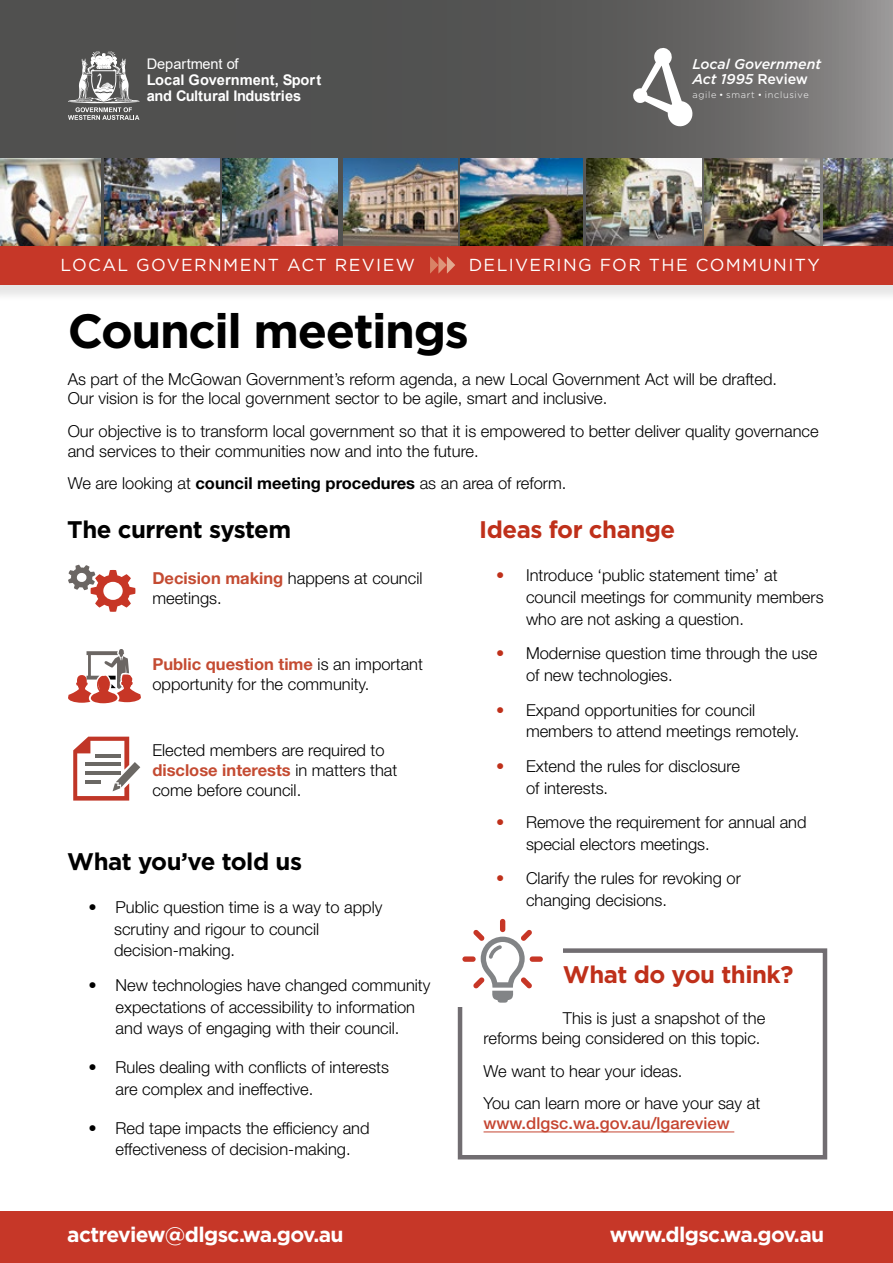
<style>
.page{position:relative;width:893px;height:1263px;background:#fff}
.page>*{position:absolute;margin:0;border:0;box-sizing:border-box;transform-origin:0 0}
.H1_LG_Publications{font:700 48px "Gotham";letter-spacing:-.03em;color:#000}
.H2_LG_Publications{font:700 24px "Gotham";letter-spacing:-.02em;color:#000}
.H2_LG_Publications-2{font:700 24px "Gotham";letter-spacing:-.02em;color:#bf301a}
.P_-_bullets_letters{font:700 24px "Gotham";letter-spacing:-.02em;color:#bf301a}
.H1_LG_Publications-2{font:700 21px "Gotham";letter-spacing:-.03em;color:#fff}
.H1_LG_Publications-3{font:17.4px "Gotham";letter-spacing:.08em;color:#fff}
.Body_LG_Publications{font:300 16.5px/19.8px "Helvetica Neue LT Std";color:#000}
.P_-_bullets_letters-2{font:300 16.5px/21.8px "Helvetica Neue LT Std";color:#000}
.t1{font:700 14.7px/16px "Arial";color:#fff}
.LG_act_review_text{font:italic 500 14.1px/15px "Gotham";color:#fff}
.LG_act_review_text-2{font:300 9.15px "Gotham";letter-spacing:.075em;color:#fff}
.s1{font-weight:400}
.s2{font-style:normal}
.s3{font-weight:700}
.s4{font-weight:700;color:#c44b32}
.s5{color:#bf301a}
.s6{font-weight:500;color:#c54531}
</style>
<div class="page">
<svg style="left:68px;top:649px;width:73px;height:54px"></svg>
<svg style="left:68px;top:565px;width:67px;height:47px"></svg>
<div style="left:0;top:1212px;width:893px;height:51px;background:#c63728"></div>
<svg style="left:73px;top:737px;width:67px;height:63px"></svg>
<hr style="left:484px;top:1131px;width:250px;height:1px;background:#c54531">
<div style="left:458px;top:948px;width:369px;height:211px;border:4px solid #716d71"></div>
<div style="left:446px;top:913px;width:117px;height:94px;background:#fff"></div>
<div style="left:500px;top:919px;width:5px;height:13px;background:#c73626;border-radius:3px"></div>
<div style="left:462px;top:956px;width:14px;height:6px;background:#c73626;border-radius:3px"></div>
<div style="left:530px;top:956px;width:13px;height:6px;background:#c73626;border-radius:3px"></div>
<svg style="left:473px;top:930px;width:59px;height:73px"></svg>
<svg style="left:0;top:0;width:893px;height:246px;background:#5c5c5b"></svg>
<div style="left:0;top:248px;width:893px;height:53px;background:#000;opacity:.1"></div>
<div style="left:0;top:246px;width:893px;height:38px;background:#c63728"></div>
<svg style="left:68px;top:51px;width:71px;height:69px;background:#828281"></svg>
<img style="left:0;top:158px;width:101px;height:87px">
<img style="left:104px;top:158px;width:115px;height:87px">
<img style="left:223px;top:158px;width:115px;height:87px">
<img style="left:343px;top:158px;width:114px;height:87px">
<img style="left:461px;top:158px;width:122px;height:87px">
<img style="left:586px;top:158px;width:115px;height:87px">
<img style="left:705px;top:158px;width:115px;height:87px">
<img style="left:823px;top:158px;width:70px;height:87px">
<svg style="left:632px;top:47px;width:62px;height:81px"></svg>
<svg style="left:430px;top:256px;width:25px;height:18px"></svg>
<p class="t1" style="left:147px;top:56px;width:176px"><span class="s1">Department of<br></span>Local Government, Sport and Cultural Industries</p>
<p class="LG_act_review_text" style="left:692px;top:56px;width:130px">Local Government<br>Act 1995 <span class="s2">Review</span></p>
<p class="LG_act_review_text-2" style="left:692px;top:89px;width:118px">agile • smart • inclusive</p>
<h1 class="H1_LG_Publications-3" style="left:61px;top:256px;width:356px">LOCAL GOVERNMENT ACT REVIEW</h1>
<h1 class="H1_LG_Publications-3" style="left:469px;top:256px;width:353px">DELIVERING FOR THE COMMUNITY</h1>
<h1 class="H1_LG_Publications" style="left:68px;top:303px;width:403px">Council meetings</h1>
<p class="Body_LG_Publications" style="left:68px;top:368px;width:711px">As part of the McGowan Government’s reform agenda, a new Local Government Act will be drafted.<br>Our vision is for the local government sector to be agile, smart and inclusive.</p>
<p class="Body_LG_Publications" style="left:68px;top:421px;width:752px">Our objective is to transform local government so that it is empowered to better deliver quality governance and services to their communities now and into the future.</p>
<p class="Body_LG_Publications" style="left:68px;top:473px;width:500px">We are looking at <span class="s3">council meeting procedures</span> as an area of reform.</p>
<p class="H2_LG_Publications" style="left:67px;top:516px;width:225px">The current system</p>
<p class="Body_LG_Publications" style="left:152px;top:568px;width:272px"><span class="s4">Decision making</span> happens at council meetings.</p>
<p class="Body_LG_Publications" style="left:152px;top:654px;width:272px"><span class="s4">Public question time</span> is an important opportunity for the community.</p>
<p class="Body_LG_Publications" style="left:152px;top:740px;width:247px">Elected members are required to <span class="s4">disclose interests</span> in matters that come before council.</p>
<p class="H2_LG_Publications" style="left:67px;top:847px;width:236px">What you’ve told us</p>
<p class="Body_LG_Publications" style="left:89px;top:897px;width:295px">• Public question time is a way to apply</p>
<p class="P_-_bullets_letters-2" style="left:114px;top:917px;width:207px">scrutiny and rigour to council decision-making.</p>
<p class="Body_LG_Publications" style="left:116px;top:974px;width:316px;line-height:21.8px;text-indent:-27px">• New technologies have changed community expectations of accessibility to information and ways of engaging with their council.</p>
<p class="Body_LG_Publications" style="left:116px;top:1056px;width:275px;line-height:21.8px;text-indent:-27px">• Rules dealing with conflicts of interests are complex and ineffective.</p>
<p class="Body_LG_Publications" style="left:89px;top:1116px;width:282px;line-height:21.8px;text-align:center">• Red tape impacts the efficiency and effectiveness of decision-making.</p>
<p class="P_-_bullets_letters" style="left:479px;top:516px;width:198px">Ideas for change</p>
<p class="Body_LG_Publications" style="left:496px;top:565px;width:283px"><span class="s5">•</span> Introduce ‘public statement time’ at</p>
<p class="P_-_bullets_letters-2" style="left:526px;top:586px;width:299px">council meetings for community members who are not asking a question.</p>
<p class="Body_LG_Publications" style="left:496px;top:643px;width:322px"><span class="s5">•</span> Modernise question time through the use</p>
<p class="P_-_bullets_letters-2" style="left:526px;top:664px;width:148px">of new technologies.</p>
<p class="Body_LG_Publications" style="left:496px;top:699px;width:260px"><span class="s5">•</span> Expand opportunities for council</p>
<p class="P_-_bullets_letters-2" style="left:526px;top:720px;width:275px">members to attend meetings remotely.</p>
<p class="Body_LG_Publications" style="left:496px;top:756px;width:245px"><span class="s5">•</span> Extend the rules for disclosure</p>
<p class="P_-_bullets_letters-2" style="left:526px;top:777px;width:84px">of interests.</p>
<p class="Body_LG_Publications" style="left:496px;top:812px;width:312px"><span class="s5">•</span> Remove the requirement for annual and</p>
<p class="P_-_bullets_letters-2" style="left:526px;top:833px;width:185px">special electors meetings.</p>
<p class="Body_LG_Publications" style="left:496px;top:868px;width:246px"><span class="s5">•</span> Clarify the rules for revoking or</p>
<p class="P_-_bullets_letters-2" style="left:526px;top:889px;width:142px">changing decisions.</p>
<p class="H2_LG_Publications-2" style="left:563px;top:961px;width:232px">What do you think?</p>
<p class="Body_LG_Publications" style="left:484px;top:1008px;width:283px;text-align:right">This is just a snapshot of the<br>reforms being considered on this topic.</p>
<p class="Body_LG_Publications" style="left:484px;top:1060px;width:200px">We want to hear your ideas.</p>
<p class="Body_LG_Publications" style="left:484px;top:1093px;width:278px">You can learn more or have your say at <span class="s6">www.dlgsc.wa.gov.au/lgareview</span></p>
<h1 class="H1_LG_Publications-2" style="left:67px;top:1222px;width:278px">actreview@dlgsc.wa.gov.au</h1>
<h1 class="H1_LG_Publications-2" style="left:610px;top:1222px;width:216px">www.dlgsc.wa.gov.au</h1>
</div>
